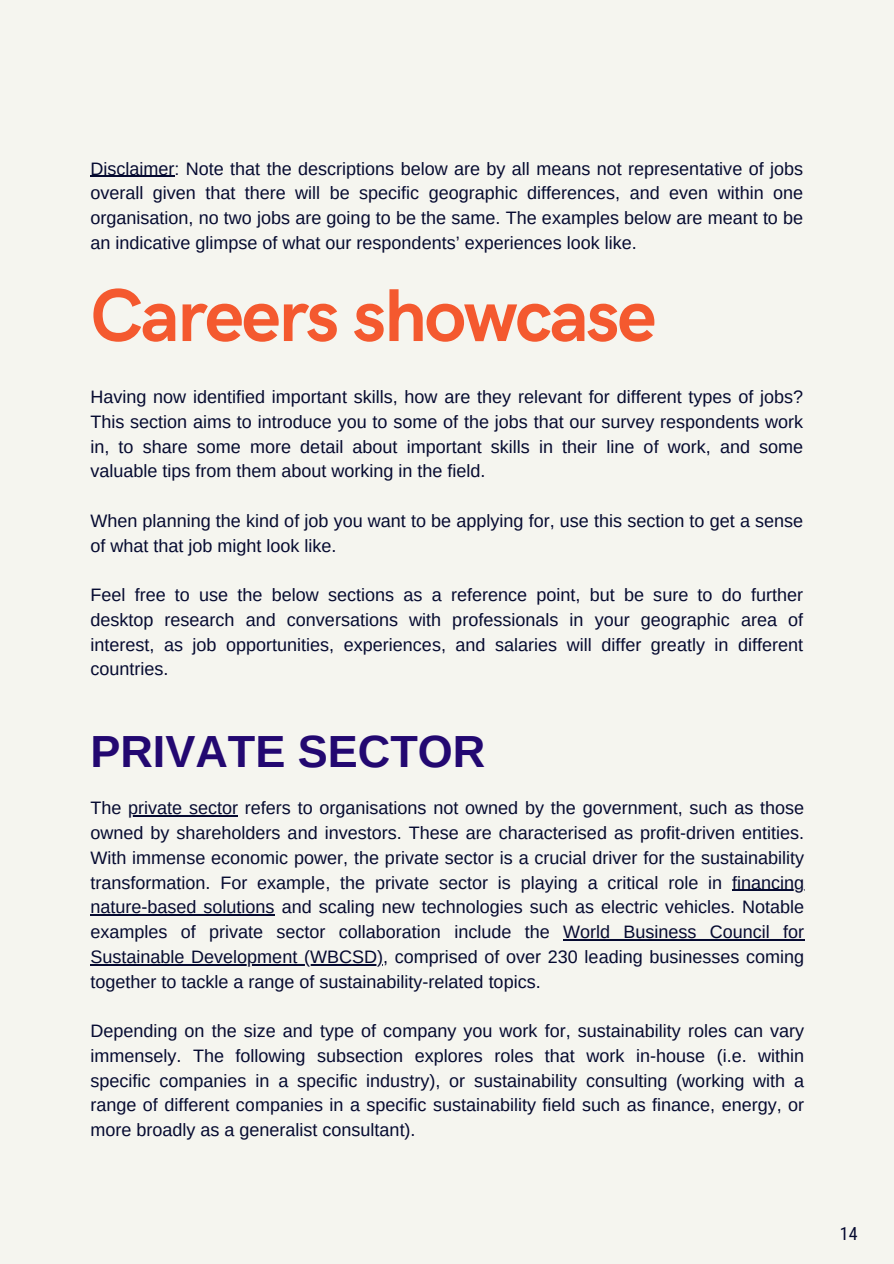
<style>
.page{position:relative;width:894px;height:1264px;background:#fff}
.page>*{position:absolute;margin:0;border:0;box-sizing:border-box;transform-origin:0 0}
.t1{font:700 75px "HK Grotesk";letter-spacing:-.03em;color:#f4592f}
.t2{font:700 45px "Arimo";color:#230871}
.t3{font:18px/24.8px "Arimo";color:#050a30;text-align:justify}
.t4{font:18px "Roboto Condensed";color:#050a30}
</style>
<div class="page">
<div style="left:0;top:0;width:893px;height:1263px;background:#f5f5ef"></div>
<hr style="left:90px;top:176px;width:84px;height:1px;background:#050a30">
<hr style="left:128px;top:815px;width:110px;height:1px;background:#050a30">
<hr style="left:732px;top:889px;width:72px;height:1px;background:#050a30">
<hr style="left:90px;top:914px;width:184px;height:1px;background:#050a30">
<hr style="left:563px;top:939px;width:241px;height:1px;background:#050a30">
<hr style="left:90px;top:964px;width:293px;height:1px;background:#050a30">
<p class="t3" style="left:90px;top:156px;width:714px">Disclaimer: Note that the descriptions below are by all means not representative of jobs overall given that there will be specific geographic differences, and even within one organisation, no two jobs are going to be the same. The examples below are meant to be an indicative glimpse of what our respondents’ experiences look like.</p>
<p class="t1" style="left:90px;top:273px;width:567px">Careers showcase</p>
<h2 class="t3" style="left:90px;top:384px;width:714px">Having now identified important skills, how are they relevant for different types of jobs?<br>This section aims to introduce you to some of the jobs that our survey respondents work in, to share some more detail about important skills in their line of work, and some valuable tips from them about working in the field.</h2>
<p class="t3" style="left:90px;top:508px;width:714px">When planning the kind of job you want to be applying for, use this section to get a sense of what that job might look like.</p>
<p class="t3" style="left:90px;top:582px;width:714px">Feel free to use the below sections as a reference point, but be sure to do further desktop research and conversations with professionals in your geographic area of interest, as job opportunities, experiences, and salaries will differ greatly in different countries.</p>
<h2 class="t2" style="left:90px;top:726px;width:396px">PRIVATE SECTOR</h2>
<h1 class="t3" style="left:90px;top:795px;width:715px">The private sector refers to organisations not owned by the government, such as those</h1>
<p class="t3" style="left:90px;top:820px;width:715px">owned by shareholders and investors. These are characterised as profit-driven entities.<br>With immense economic power, the private sector is a crucial driver for the sustainability transformation. For example, the private sector is playing a critical role in</p>
<p class="t3" style="left:90px;top:870px;width:715px;text-indent:641px">financing nature-based solutions and scaling new technologies such as electric vehicles. Notable examples of private sector collaboration include the World Business Council for</p>
<p class="t3" style="left:90px;top:944px;width:715px">Sustainable Development (WBCSD), comprised of over 230 leading businesses coming together to tackle a range of sustainability-related topics.</p>
<p class="t3" style="left:90px;top:1018px;width:715px">Depending on the size and type of company you work for, sustainability roles can vary immensely. The following subsection explores roles that work in-house (i.e. within specific companies in a specific industry), or sustainability consulting (working with a range of different companies in a specific sustainability field such as finance, energy, or more broadly as a generalist consultant).</p>
<p class="t4" style="left:839px;top:1223px;width:19px">14</p>
</div>
